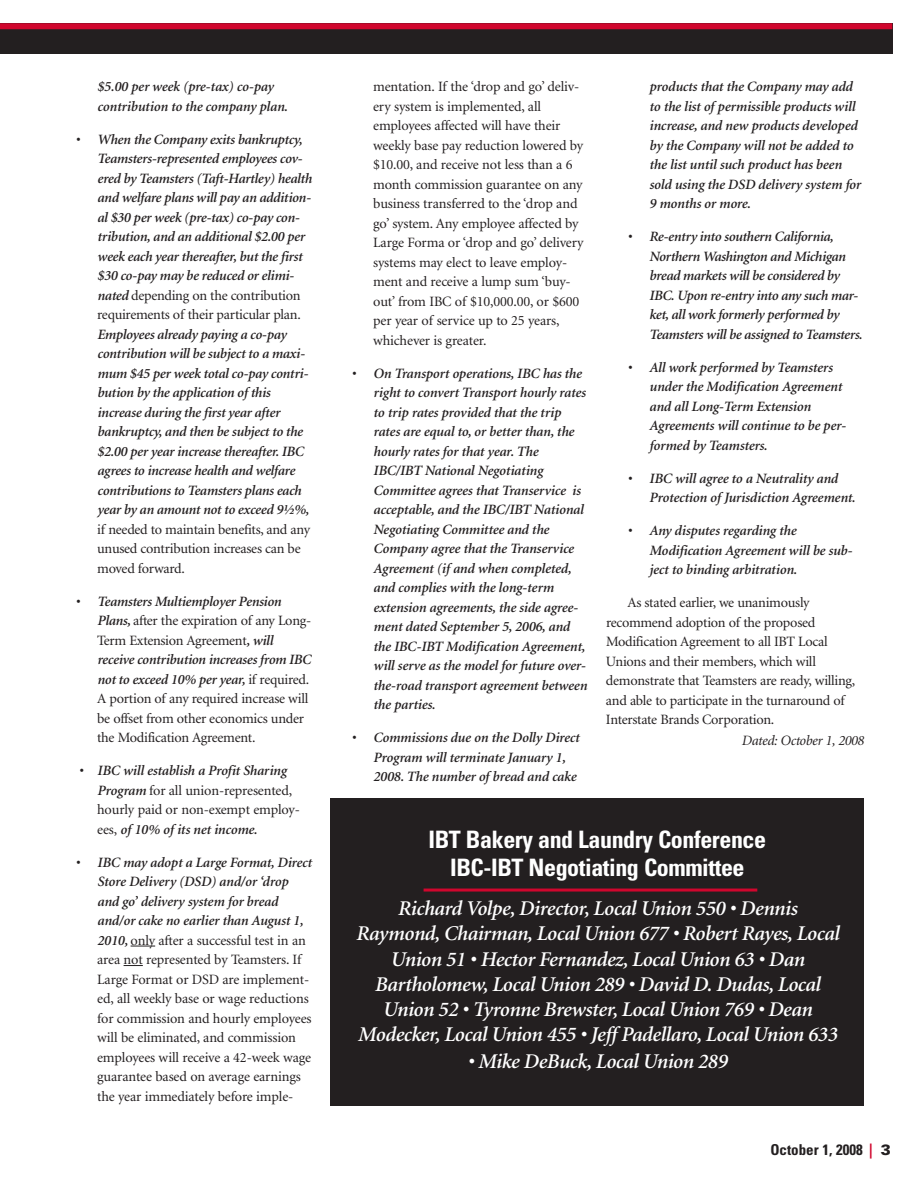
<style>
.page{position:relative;width:918px;height:1188px;background:#fff}
.page>*{position:absolute;margin:0;border:0;box-sizing:border-box;transform-origin:0 0}
.t1{font:700 condensed 24px/27.9px "Univers";letter-spacing:-.02em;color:#fff;text-align:center}
.t2{font:italic 600 21px/25.2px "Minion";letter-spacing:-.02em;color:#fff;text-align:center}
.t3{font:700 condensed 15px "Univers";color:#231f20}
.t4{font:italic 600 14.25px/19.5px "Minion";letter-spacing:-.01em;color:#231f20}
.t5{font:14.25px/19.5px "Minion";letter-spacing:-.015em;color:#231f20}
.t6{font:italic 14.25px "Minion";letter-spacing:-.02em;color:#231f20}
.s1{font-weight:400;font-style:normal}
.s2{font-weight:600;font-style:italic}
.s3{font-family:"Swiss 721 BT";font-stretch:expanded;color:#d0062d}
.s4{font-weight:900;font-stretch:normal}
</style>
<div class="page">
<svg style="left:131px;top:946px;width:24px;height:1px"></svg>
<svg style="left:124px;top:965px;width:19px;height:1px"></svg>
<div style="left:331px;top:798px;width:533px;height:308px;background:#231f20"></div>
<div style="left:0;top:23px;width:892px;height:31px;background:#231f20"></div>
<div style="left:0;top:23px;width:892px;height:6px;background:#d0062d"></div>
<hr style="left:424px;top:889px;width:333px;height:3px;background:#d0062d">
<p class="t4" style="left:97px;top:78px;width:192px">$5.00 per week (pre-tax) co-pay contribution to the company plan.</p>
<p class="t4" style="left:97px;top:130px;width:216px;text-indent:-22px">• When the Company exits bankruptcy, Teamsters-represented employees cov&shy;ered by Teamsters (Taft-Hartley) health and welfare plans will pay an addition&shy;al $30 per week (pre-tax) co-pay con&shy;tribution, and an additional $2.00 per week each year thereafter, but the first $30 co-pay may be reduced or elimi&shy;nated <span class="s1">depending on the contribution requirements of their particular plan.</span></p>
<p class="t4" style="left:97px;top:325px;width:213px">Employees already paying a co-pay contribution will be subject to a maxi&shy;mum $45 per week total co-pay contri&shy;bution by the application of this increase during the first year after bankruptcy, and then be subject to the $2.00 per year increase thereafter. IBC agrees to increase health and welfare contributions to Teamsters plans each year by an amount not to exceed 9½%,</p>
<p class="t5" style="left:97px;top:520px;width:214px">if needed to maintain benefits, and any unused contribution increases can be moved forward.</p>
<p class="t5" style="left:97px;top:592px;width:216px;text-indent:-22px"><span class="s2">• Teamsters Multiemployer Pension Plans,</span> after the expiration of any Long-Term Extension Agreement<span class="s2">, will receive contribution increases from IBC not to exceed 10% per year,</span> if required.<br>A portion of any required increase will be offset from other economics under the Modification Agreement.</p>
<p class="t4" style="left:97px;top:762px;width:204px;text-indent:-18px">• IBC will establish a Profit Sharing Program <span class="s1">for all union-represented, hourly paid or non-exempt employ&shy;ees,</span> of 10% of its net income.</p>
<p class="t5" style="left:97px;top:853px;width:216px;text-indent:-22px"><span class="s2">• IBC may adopt a Large Format, Direct Store Delivery (DSD) and/or ‘drop and go’ delivery system for bread and/or cake no earlier than August 1, 2010,</span> only after a successful test in an area not represented by Teamsters. If Large Format or DSD are implement&shy;ed, all weekly base or wage reductions for commission and hourly employees will be eliminated, and commission employees will receive a 42-week wage guarantee based on average earnings the year immediately before imple-</p>
<p class="t5" style="left:373px;top:78px;width:212px">mentation. If the ‘drop and go’ deliv&shy;ery system is implemented, all employees affected will have their weekly base pay reduction lowered by $10.00, and receive not less than a 6 month commission guarantee on any business transferred to the ‘drop and go’ system. Any employee affected by Large Forma or ‘drop and go’ delivery systems may elect to leave employ&shy;ment and receive a lump sum ‘buy&shy;out’ from IBC of $10,000.00, or $600 per year of service up to 25 years, whichever is greater.</p>
<p class="t4" style="left:373px;top:364px;width:215px;text-indent:-22px">• On Transport operations, IBC has the right to convert Transport hourly rates to trip rates provided that the trip rates are equal to, or better than, the hourly rates for that year. The IBC/IBT National Negotiating Committee agrees that Transervice is acceptable, and the IBC/IBT National Negotiating Committee and the Company agree that the Transervice Agreement (if and when completed, and complies with the long-term extension agreements, the side agree&shy;ment dated September 5, 2006, and the IBC-IBT Modification Agreement, will serve as the model for future over&shy;the-road transport agreement between the parties.</p>
<p class="t4" style="left:373px;top:729px;width:208px;text-indent:-22px">• Commissions due on the Dolly Direct<br>Program will terminate January 1,<br>2008. The number of bread and cake</p>
<p class="t4" style="left:649px;top:78px;width:213px">products that the Company may add to the list of permissible products will increase, and new products developed by the Company will not be added to the list until such product has been sold using the DSD delivery system for 9 months or more.</p>
<p class="t4" style="left:649px;top:228px;width:215px;text-indent:-22px">• Re-entry into southern California, Northern Washington and Michigan bread markets will be considered by IBC. Upon re-entry into any such mar&shy;ket, all work formerly performed by Teamsters will be assigned to Teamsters.</p>
<p class="t4" style="left:649px;top:358px;width:198px;text-indent:-22px">• All work performed by Teamsters under the Modification Agreement and all Long-Term Extension<br>Agreements will continue to be per&shy;formed by Teamsters.</p>
<p class="t4" style="left:649px;top:469px;width:208px;text-indent:-22px">• IBC will agree to a Neutrality and<br>Protection of Jurisdiction Agreement.</p>
<p class="t4" style="left:649px;top:522px;width:205px;text-indent:-22px">• Any disputes regarding the<br>Modification Agreement will be sub&shy;ject to binding arbitration.</p>
<p class="t5" style="left:606px;top:594px;width:251px;text-indent:22px">As stated earlier, we unanimously recommend adoption of the proposed Modification Agreement to all IBT Local Unions and their members, which will demonstrate that Teamsters are ready, willing, and able to participate in the turnaround of Interstate Brands Corporation.</p>
<p class="t6" style="left:741px;top:735px;width:124px">Dated: October 1, 2008</p>
<h1 class="t1" style="left:429px;top:828px;width:339px">IBT Bakery and Laundry Conference<br>IBC-IBT Negotiating Committee</h1>
<p class="t2" style="left:356px;top:897px;width:485px">Richard Volpe, Director, Local Union 550 • Dennis Raymond, Chairman, Local Union 677 • Robert Rayes, Local Union 51 • Hector Fernandez, Local Union 63 • Dan Bartholomew, Local Union 289 • David D. Dudas, Local Union 52 • Tyronne Brewster, Local Union 769 • Dean Modecker, Local Union 455 • Jeff Padellaro, Local Union 633</p>
<h2 class="t2" style="left:467px;top:1051px;width:261px">• Mike DeBuck, Local Union 289</h2>
<p class="t3" style="left:770px;top:1144px;width:122px">October 1, 2008 <span class="s3">|</span> <span class="s4">3</span></p>
</div>
